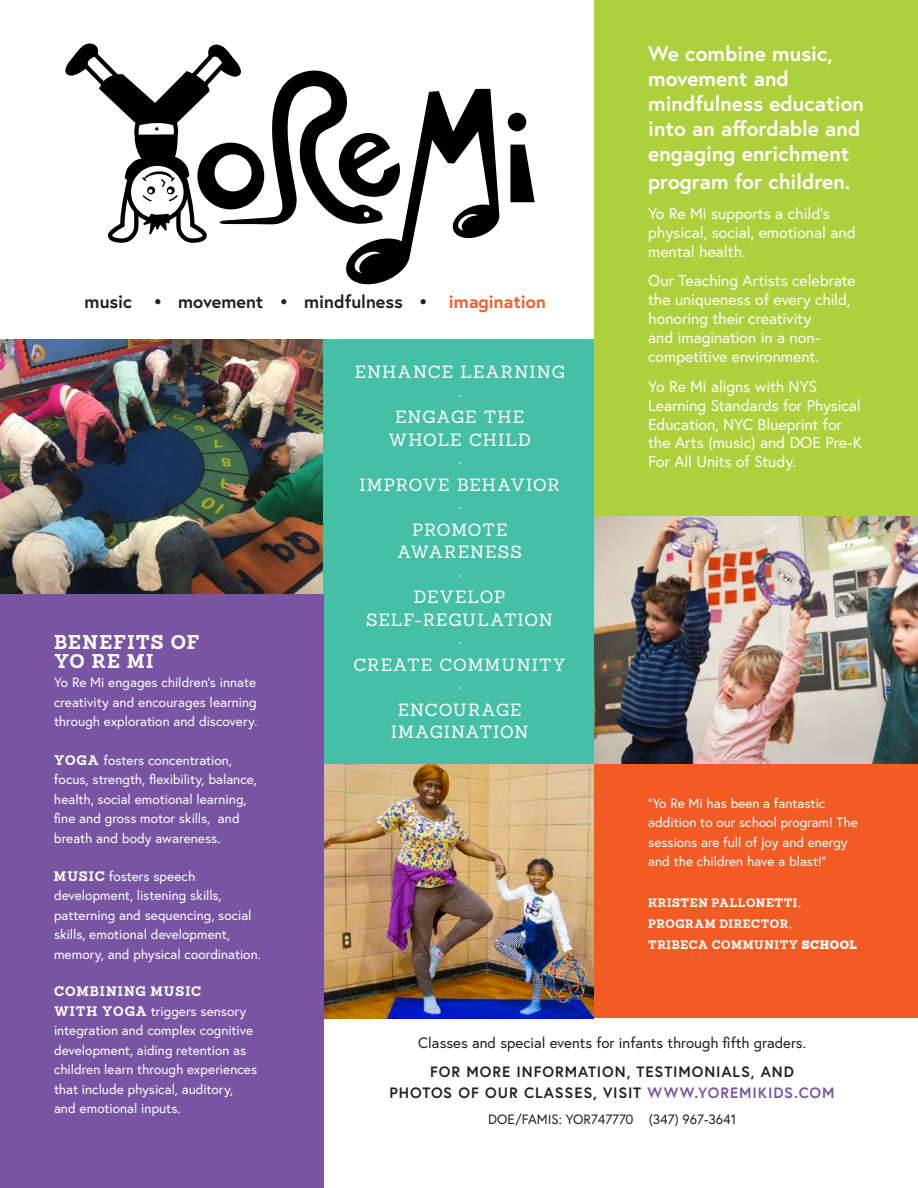
<style>
.page{position:relative;width:918px;height:1188px;background:#fff}
.page>*{position:absolute;margin:0;border:0;box-sizing:border-box;transform-origin:0 0}
.t1{font:700 21px/25.2px "Europa";color:#fff}
.t2{font:700 19.5px "Sanchez";letter-spacing:.06em;color:#fff}
.t3{font:700 18px "Europa";color:#231f20}
.t4{font:17.25px/22.5px "Sanchez";letter-spacing:.06em;color:#fff;text-align:center}
.t5{font:15.75px/18.9px "Europa";letter-spacing:-.005em;color:#fff}
.t6{font:700 15px "Europa";letter-spacing:.06em;color:#231f20}
.t7{font:15px "Europa";color:#231f20}
.t8{font:13.5px/19.5px "Europa";color:#fff}
.t9{font:13.5px "Europa";color:#231f20}
.t10{font:700 13.5px "Sanchez";letter-spacing:.07em;color:#fff}
.t11{font:700 12px "Sanchez";letter-spacing:.045em;color:#fff}
.s1{color:#f15b27}
.s2{font-family:"Sanchez";font-weight:700}
.s3{font-weight:900}
.s4{color:#7854a3}
</style>
<div class="page">
<div style="left:594px;top:1px;width:324px;height:516px;background:#add13d"></div>
<div style="left:594px;top:764px;width:324px;height:254px;background:#f25c24"></div>
<img style="left:594px;top:517px;width:324px;height:247px">
<img style="left:324px;top:764px;width:270px;height:254px">
<img style="left:0;top:339px;width:324px;height:255px">
<div style="left:323px;top:340px;width:271px;height:424px;background:#45bfa6"></div>
<div style="left:0;top:594px;width:324px;height:594px;background:#7854a3"></div>
<svg style="left:65px;top:44px;width:470px;height:241px"></svg>
<p class="t1" style="left:648px;top:40px;width:217px">We combine music, movement and mindfulness education into an affordable and engaging enrichment</p>
<p class="t1" style="left:648px;top:169px;width:204px">program for children.</p>
<p class="t5" style="left:648px;top:204px;width:209px">Yo Re Mi supports a child’s physical, social, emotional and mental health.</p>
<p class="t5" style="left:648px;top:271px;width:209px">Our Teaching Artists celebrate the uniqueness of every child, honoring their creativity<br>and imagination in a non&shy;competitive environment.</p>
<p class="t5" style="left:648px;top:376px;width:215px">Yo Re Mi aligns with NYS<br>Learning Standards for Physical<br>Education, NYC Blueprint for the Arts (music) and DOE Pre-K<br>For All Units of Study.</p>
<p class="t3" style="left:85px;top:289px;width:463px">music • movement • mindfulness • <span class="s1">imagination</span></p>
<p class="t4" style="left:355px;top:361px;width:211px">ENHANCE LEARNING</p>
<p class="t4" style="left:458px;top:383px;width:4px">·</p>
<p class="t4" style="left:395px;top:406px;width:130px">ENGAGE THE</p>
<p class="t4" style="left:388px;top:428px;width:144px">WHOLE CHILD</p>
<p class="t4" style="left:458px;top:451px;width:4px">·</p>
<p class="t4" style="left:360px;top:473px;width:202px">IMPROVE BEHAVIOR</p>
<p class="t4" style="left:458px;top:496px;width:4px">·</p>
<p class="t4" style="left:397px;top:518px;width:126px">PROMOTE<br>AWARENESS</p>
<p class="t4" style="left:458px;top:563px;width:4px">·</p>
<p class="t4" style="left:414px;top:586px;width:93px">DEVELOP</p>
<p class="t4" style="left:366px;top:608px;width:188px">SELF-REGULATION</p>
<p class="t4" style="left:458px;top:631px;width:4px">·</p>
<p class="t4" style="left:353px;top:653px;width:214px">CREATE COMMUNITY</p>
<p class="t4" style="left:458px;top:676px;width:4px">·</p>
<p class="t4" style="left:391px;top:698px;width:139px">ENCOURAGE<br>IMAGINATION</p>
<p class="t2" style="left:54px;top:629px;width:147px">BENEFITS OF</p>
<p class="t2" style="left:54px;top:647px;width:101px">YO RE MI</p>
<p class="t8" style="left:54px;top:673px;width:205px;text-align:justify">Yo Re Mi engages children’s innate creativity and encourages learning through exploration and discovery.</p>
<p class="t8" style="left:54px;top:750px;width:204px"><span class="s2">YOGA</span> fosters concentration, focus, strength, flexibility, balance, health, social emotional learning, fine and gross motor skills, and breath and body awareness.</p>
<p class="t8" style="left:54px;top:866px;width:208px"><span class="s2">MUSIC</span> fosters speech development, listening skills, patterning and sequencing, social skills, emotional development, memory, and physical coordination.</p>
<p class="t10" style="left:54px;top:982px;width:149px">COMBINING MUSIC</p>
<p class="t8" style="left:54px;top:1001px;width:205px"><span class="s2">WITH YOGA</span> triggers sensory integration and complex cognitive development, aiding retention as children learn through experiences that include physical, auditory,</p>
<p class="t8" style="left:54px;top:1099px;width:128px">and emotional inputs.</p>
<p class="t8" style="left:648px;top:793px;width:211px">“Yo Re Mi has been a fantastic addition to our school program! The sessions are full of joy and energy and the children have a blast!”</p>
<p class="t11" style="left:648px;top:894px;width:154px">KRISTEN PALLONETTI,</p>
<p class="t11" style="left:648px;top:915px;width:145px">PROGRAM DIRECTOR,</p>
<p class="t11" style="left:648px;top:936px;width:210px">TRIBECA COMMUNITY <span class="s3">SCHOOL</span></p>
<p class="t7" style="left:418px;top:1033px;width:389px">Classes and special events for infants through fifth graders.</p>
<p class="t6" style="left:430px;top:1062px;width:365px">FOR MORE INFORMATION, TESTIMONIALS, AND</p>
<p class="t6" style="left:389px;top:1083px;width:447px">PHOTOS OF OUR CLASSES, VISIT <span class="s4">WWW.YOREMIKIDS.COM</span></p>
<p class="t9" style="left:488px;top:1110px;width:250px">DOE/FAMIS: YOR747770 (347) 967-3641</p>
</div>
